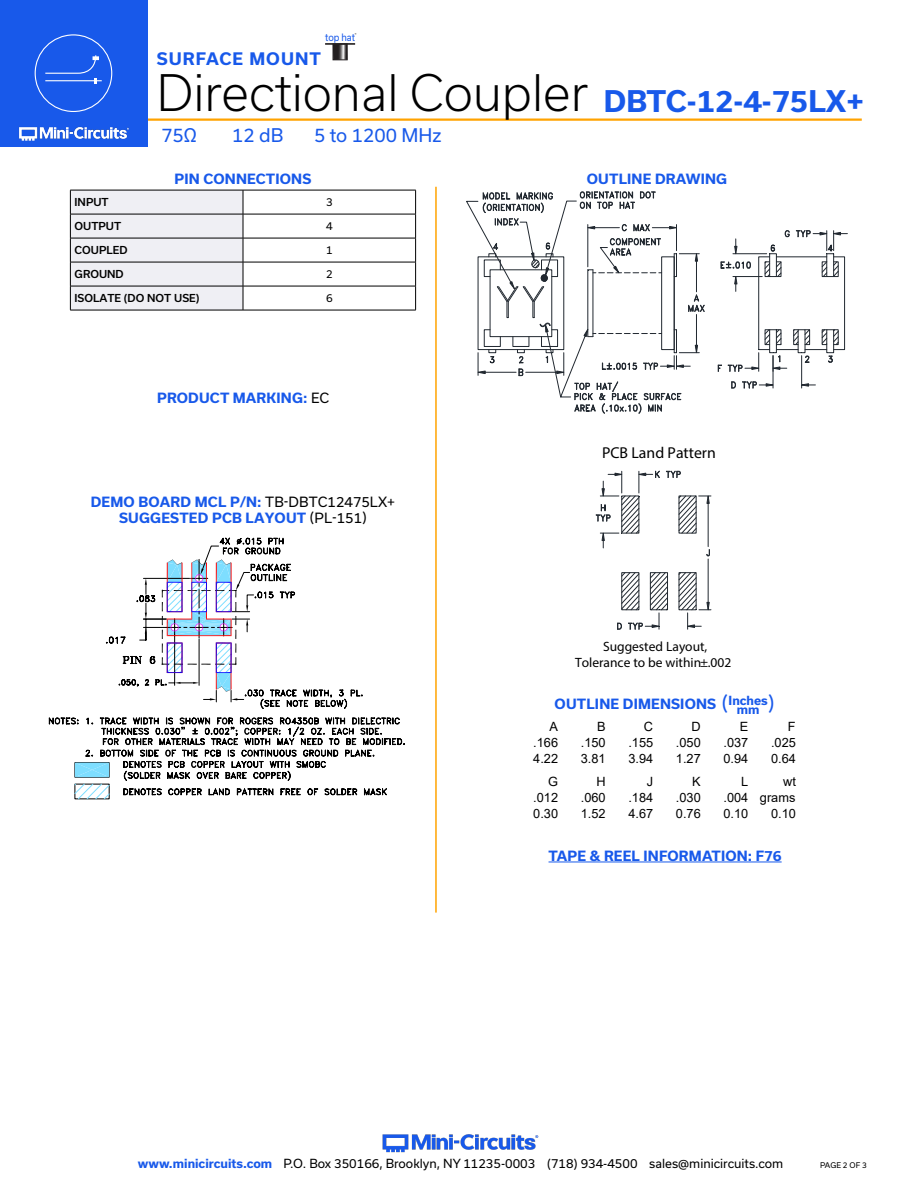
<style>
.page{position:relative;width:918px;height:1188px;background:#fff}
.page>*{position:absolute;margin:0;border:0;box-sizing:border-box;transform-origin:0 0}
.t1{font:300 48px "Usual";color:#000}
.t2{font:700 28.5px "Usual";color:#1859ea}
.Blue_Headers{font:19.5px "Usual";color:#1859ea}
.t3{font:18px "Usual";color:#1859ea}
.t4{font:700 16.5px "Usual";letter-spacing:.065em;color:#1859ea}
.t5{font:700 15.75px "Times New Roman";color:#000}
.Blue_Headers-2{font:700 13.5px "Usual";letter-spacing:.015em;color:#1859ea}
.Demo_Board{font:700 13.5px "Usual";letter-spacing:.015em;color:#1859ea}
.t6{font:13.5px/16.8px "Times New Roman";color:#000;text-align:center}
.t7{font:12.75px "Arial";color:#000}
.t8{font:12px "Usual";color:#000}
.Blue_Headers-3{font:700 12px "Usual";color:#1859ea}
.Table_Header_Left_Justified{font:500 10.5px "Usual";color:#000}
.Table_Body_Center{font:10.5px "Usual";color:#000}
.t9{font:9.75px "Usual";color:#1859ea;scale:.91 1}
.t10{font:7.5px "Usual";color:#000}
.t11{font:3.75px "Usual";color:#000}
.s1{font-weight:400;color:#000}
.s2{font-family:"Myriad Pro"}
.s3{font-weight:700;color:#1859ea}
</style>
<div class="page">
<hr style="left:917px;top:0;width:1px;height:147px;background:#1859ea">
<hr style="left:129px;top:118px;width:733px;height:3px;background:#ffa300">
<div style="left:0;top:0;width:147px;height:147px;background:#1859ea"></div>
<img style="left:19px;top:126px;width:110px;height:15px">
<div style="left:35px;top:34px;width:77px;height:78px;border:1px solid #fff;border-radius:50%"></div>
<hr style="left:45px;top:80px;width:57px;height:1px;background:#fff">
<svg style="left:45px;top:55px;width:54px;height:28px"></svg>
<img style="left:382px;top:1134px;width:157px;height:19px">
<svg style="left:335px;top:45px;width:11px;height:13px"></svg>
<div style="left:333px;top:43px;width:15px;height:17px;border:1px solid #231f20"></div>
<hr style="left:325px;top:43px;width:30px;height:2px;background:#231f20">
<hr style="left:435px;top:187px;width:2px;height:726px;background:#ffa300">
<hr style="left:243px;top:190px;width:173px;height:1px;background:#000">
<hr style="left:243px;top:214px;width:173px;height:1px;background:#000">
<hr style="left:243px;top:238px;width:173px;height:1px;background:#000">
<hr style="left:243px;top:262px;width:173px;height:1px;background:#000">
<hr style="left:243px;top:286px;width:173px;height:1px;background:#000">
<svg style="left:70px;top:190px;width:174px;height:120px"></svg>
<svg style="left:415px;top:190px;width:1px;height:120px"></svg>
<hr style="left:70px;top:310px;width:173px;height:1px;background:#000">
<hr style="left:243px;top:310px;width:173px;height:1px;background:#000">
<hr style="left:773px;top:356px;width:1px;height:32px;background:#212830">
<hr style="left:801px;top:356px;width:1px;height:32px;background:#212830">
<svg style="left:801px;top:383px;width:14px;height:4px"></svg>
<svg style="left:731px;top:381px;width:5px;height:8px"></svg>
<svg style="left:742px;top:381px;width:32px;height:8px"></svg>
<svg style="left:718px;top:365px;width:4px;height:7px"></svg>
<div style="left:758px;top:257px;width:12px;height:93px;border:1px solid #212830"></div>
<div style="left:833px;top:257px;width:12px;height:93px;border:1px solid #212830"></div>
<svg style="left:821px;top:261px;width:18px;height:16px"></svg>
<div style="left:822px;top:262px;width:5px;height:15px;border:1px solid #212830"></div>
<hr style="left:776px;top:257px;width:51px;height:1px;background:#212830">
<div style="left:826px;top:253px;width:8px;height:24px;border:1px solid #212830"></div>
<div style="left:833px;top:262px;width:6px;height:15px;border:1px solid #212830"></div>
<svg style="left:796px;top:230px;width:51px;height:25px"></svg>
<svg style="left:721px;top:230px;width:69px;height:61px"></svg>
<svg style="left:728px;top:329px;width:111px;height:43px"></svg>
<svg style="left:466px;top:191px;width:239px;height:223px"></svg>
<hr style="left:708px;top:559px;width:1px;height:43px;background:#212830">
<svg style="left:678px;top:572px;width:33px;height:57px"></svg>
<svg style="left:617px;top:572px;width:51px;height:58px"></svg>
<svg style="left:596px;top:470px;width:115px;height:86px"></svg>
<div style="left:621px;top:572px;width:18px;height:38px;border:1px solid #212830"></div>
<div style="left:679px;top:572px;width:17px;height:38px;border:1px solid #212830"></div>
<div style="left:650px;top:572px;width:18px;height:38px;border:1px solid #212830"></div>
<svg style="left:48px;top:717px;width:357px;height:83px"></svg>
<svg style="left:106px;top:537px;width:257px;height:172px"></svg>
<hr style="left:549px;top:862px;width:233px;height:1px;background:#1859ea">
<p class="t9" style="left:325px;top:31px;width:35px">top hat</p>
<p class="t11" style="left:355px;top:32px;width:3px">®</p>
<p class="t4" style="left:157px;top:49px;width:166px">SURFACE MOUNT</p>
<h1 class="t1" style="left:157px;top:66px;width:433px">Directional Coupler</h1>
<h3 class="t3" style="left:161px;top:125px;width:37px">75Ω</h3>
<h3 class="t3" style="left:232px;top:125px;width:53px">12 dB</h3>
<h3 class="t3" style="left:314px;top:125px;width:129px">5 to 1200 MHz</h3>
<h2 class="t2" style="left:604px;top:85px;width:262px">DBTC-12-4-75LX+</h2>
<p class="Blue_Headers-2" style="left:175px;top:171px;width:138px">PIN CONNECTIONS</p>
<p class="Table_Header_Left_Justified" style="left:75px;top:196px;width:36px">INPUT</p>
<p class="Table_Body_Center" style="left:326px;top:196px;width:8px">3</p>
<p class="Table_Header_Left_Justified" style="left:75px;top:220px;width:48px">OUTPUT</p>
<p class="Table_Body_Center" style="left:326px;top:220px;width:8px">4</p>
<p class="Table_Header_Left_Justified" style="left:75px;top:244px;width:54px">COUPLED</p>
<p class="Table_Body_Center" style="left:326px;top:244px;width:8px">1</p>
<p class="Table_Header_Left_Justified" style="left:75px;top:268px;width:51px">GROUND</p>
<p class="Table_Body_Center" style="left:326px;top:268px;width:8px">2</p>
<p class="Table_Header_Left_Justified" style="left:75px;top:292px;width:126px">ISOLATE (DO NOT USE)</p>
<p class="Table_Body_Center" style="left:326px;top:292px;width:8px">6</p>
<p class="Blue_Headers-2" style="left:157px;top:391px;width:174px">PRODUCT MARKING: <span class="s1">EC</span></p>
<p class="Demo_Board" style="left:91px;top:494px;width:306px">DEMO BOARD MCL P/N: <span class="s1">TB-DBTC12475LX+</span></p>
<p class="Demo_Board" style="left:119px;top:510px;width:249px">SUGGESTED PCB LAYOUT <span class="s1">(PL-151)</span></p>
<p class="Blue_Headers-2" style="left:587px;top:171px;width:142px">OUTLINE DRAWING</p>
<p class="t5" style="left:602px;top:443px;width:115px">PCB Land Pattern</p>
<p class="t6" style="left:575px;top:638px;width:158px">Suggested Layout,<br>Tolerance to be within <span class="s2">±</span>.002</p>
<p class="Blue_Headers-2" style="left:555px;top:696px;width:163px">OUTLINE DIMENSIONS</p>
<p class="Blue_Headers" style="left:722px;top:692px;width:8px">(</p>
<p class="Blue_Headers-3" style="left:729px;top:694px;width:41px">Inches</p>
<p class="Blue_Headers" style="left:768px;top:692px;width:8px">)</p>
<p class="Blue_Headers-3" style="left:737px;top:703px;width:24px">mm</p>
<p class="t7" style="left:550px;top:718px;width:10px">A</p>
<p class="t7" style="left:597px;top:718px;width:10px">B</p>
<p class="t7" style="left:644px;top:718px;width:11px">C</p>
<p class="t7" style="left:691px;top:718px;width:11px">D</p>
<p class="t7" style="left:740px;top:718px;width:10px">E</p>
<p class="t7" style="left:788px;top:718px;width:9px">F</p>
<p class="t7" style="left:533px;top:734px;width:26px">.166</p>
<p class="t7" style="left:581px;top:734px;width:26px">.150</p>
<p class="t7" style="left:628px;top:734px;width:26px">.155</p>
<p class="t7" style="left:676px;top:734px;width:26px">.050</p>
<p class="t7" style="left:723px;top:734px;width:26px">.037</p>
<p class="t7" style="left:771px;top:734px;width:26px">.025</p>
<p class="t7" style="left:533px;top:749px;width:26px">4.22</p>
<p class="t7" style="left:581px;top:749px;width:26px">3.81</p>
<p class="t7" style="left:628px;top:749px;width:26px">3.94</p>
<p class="t7" style="left:676px;top:749px;width:26px">1.27</p>
<p class="t7" style="left:723px;top:749px;width:26px">0.94</p>
<p class="t7" style="left:771px;top:749px;width:26px">0.64</p>
<p class="t7" style="left:548px;top:773px;width:11px">G</p>
<p class="t7" style="left:596px;top:773px;width:11px">H</p>
<p class="t7" style="left:647px;top:773px;width:8px">J</p>
<p class="t7" style="left:692px;top:773px;width:10px">K</p>
<p class="t7" style="left:741px;top:773px;width:9px">L</p>
<p class="t7" style="left:783px;top:773px;width:14px">wt</p>
<p class="t7" style="left:533px;top:789px;width:26px">.012</p>
<p class="t7" style="left:581px;top:789px;width:26px">.060</p>
<p class="t7" style="left:628px;top:789px;width:26px">.184</p>
<p class="t7" style="left:676px;top:789px;width:26px">.030</p>
<p class="t7" style="left:723px;top:789px;width:73px">.004 grams</p>
<p class="t7" style="left:533px;top:804px;width:26px">0.30</p>
<p class="t7" style="left:581px;top:804px;width:26px">1.52</p>
<p class="t7" style="left:628px;top:804px;width:26px">4.67</p>
<p class="t7" style="left:676px;top:804px;width:26px">0.76</p>
<p class="t7" style="left:723px;top:804px;width:26px">0.10</p>
<p class="t7" style="left:771px;top:804px;width:26px">0.10</p>
<p class="Blue_Headers-2" style="left:549px;top:848px;width:235px">TAPE &amp; REEL INFORMATION: F76</p>
<p class="t8" style="left:138px;top:1157px;width:647px"><span class="s3">www.minicircuits.com</span> P.O. Box 350166, Brooklyn, NY 11235-0003 (718) 934-4500 sales@minicircuits.com</p>
<p class="t10" style="left:820px;top:1161px;width:48px">PAGE 2 OF 3</p>
</div>
